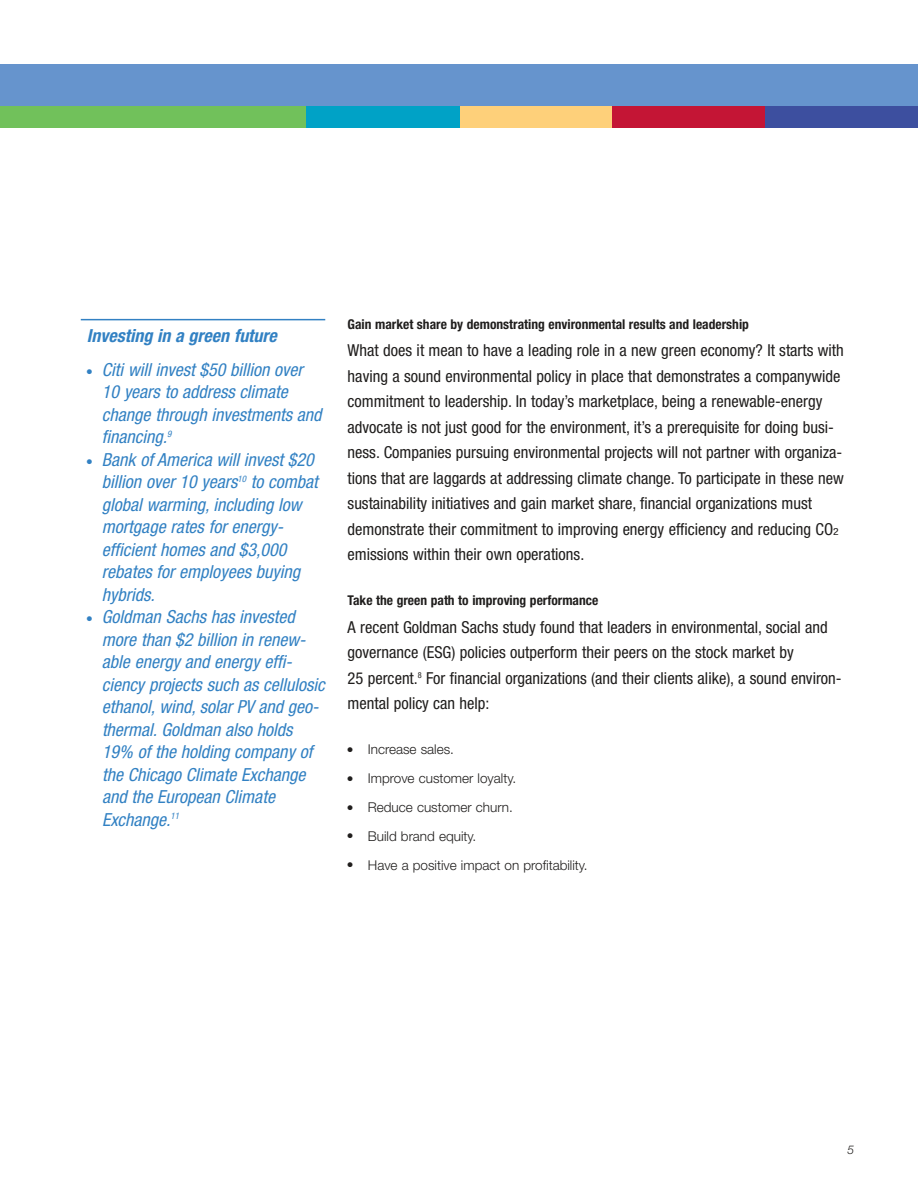
<style>
.page{position:relative;width:918px;height:1188px;background:#fff}
.page>*{position:absolute;margin:0;border:0;box-sizing:border-box;transform-origin:0 0}
.t1{font:italic condensed 18px/22.5px "Helvetica Neue";color:#3281c3}
.t2{font:italic 700 condensed 18px "Helvetica Neue";color:#3281c3}
.t3{font:condensed 16.5px/25.5px "Helvetica Neue";color:#201e1d}
.t4{font:300 13.5px "Helvetica Neue";color:#201e1d}
.t5{font:700 condensed 13.5px "Helvetica Neue";color:#201e1d}
.t6{font:italic 300 12px "Helvetica Neue";color:#201e1d}
.s1{font-size:9.9px}
</style>
<div class="page">
<div style="left:0;top:64px;width:918px;height:42px;background:#6694cd"></div>
<div style="left:0;top:106px;width:306px;height:22px;background:#71c15b"></div>
<div style="left:459px;top:106px;width:153px;height:22px;background:#fed07a"></div>
<div style="left:306px;top:106px;width:153px;height:22px;background:#00a2c6"></div>
<div style="left:612px;top:106px;width:153px;height:22px;background:#c41535"></div>
<div style="left:765px;top:106px;width:153px;height:22px;background:#3d4f9f"></div>
<hr style="left:81px;top:319px;width:244px;height:1px;background:#3281c3">
<p class="t2" style="left:87px;top:329px;width:195px">Investing in a green future</p>
<p class="t1" style="left:102px;top:360px;width:224px;text-indent:-15px">● Citi will invest $50 billion over<br>10 years to address climate change through investments and financing.<sup>9</sup></p>
<p class="t1" style="left:102px;top:450px;width:218px;text-indent:-15px">● Bank of America will invest $20 billion over 10 years<sup>10</sup> to combat global warming, including low mortgage rates for energy&shy;efficient homes and $3,000 rebates for employees buying hybrids.</p>
<p class="t1" style="left:102px;top:607px;width:228px;text-indent:-15px">● Goldman Sachs has invested more than $2 billion in renew&shy;able energy and energy effi&shy;ciency projects such as cellulosic ethanol, wind, solar PV and geo&shy;thermal. Goldman also holds<br>19% of the holding company of the Chicago Climate Exchange and the European Climate<br>Exchange.<sup>11</sup></p>
<p class="t5" style="left:348px;top:319px;width:403px">Gain market share by demonstrating environmental results and leadership</p>
<p class="t3" style="left:348px;top:339px;width:498px">What does it mean to have a leading role in a new green economy? It starts with having a sound environmental policy in place that demonstrates a companywide commitment to leadership. In today’s marketplace, being a renewable-energy advocate is not just good for the environment, it’s a prerequisite for doing busi&shy;ness. Companies pursuing environmental projects will not partner with organiza&shy;tions that are laggards at addressing climate change. To participate in these new sustainability initiatives and gain market share, financial organizations must demonstrate their commitment to improving energy efficiency and reducing CO<span class="s1">2 </span>emissions within their own operations.</p>
<p class="t5" style="left:348px;top:595px;width:252px">Take the green path to improving performance</p>
<p class="t3" style="left:348px;top:615px;width:496px">A recent Goldman Sachs study found that leaders in environmental, social and governance (ESG) policies outperform their peers on the stock market by<br>25 percent.<sup>8</sup> For financial organizations (and their clients alike), a sound environ&shy;mental policy can help:</p>
<p class="t4" style="left:348px;top:744px;width:108px">● Increase sales.</p>
<p class="t4" style="left:348px;top:773px;width:170px">● Improve customer loyalty.</p>
<p class="t4" style="left:348px;top:802px;width:167px">● Reduce customer churn.</p>
<p class="t4" style="left:348px;top:831px;width:130px">● Build brand equity.</p>
<p class="t4" style="left:348px;top:860px;width:242px">● Have a positive impact on profitability.</p>
<p class="t6" style="left:848px;top:1145px;width:8px">5</p>
</div>
